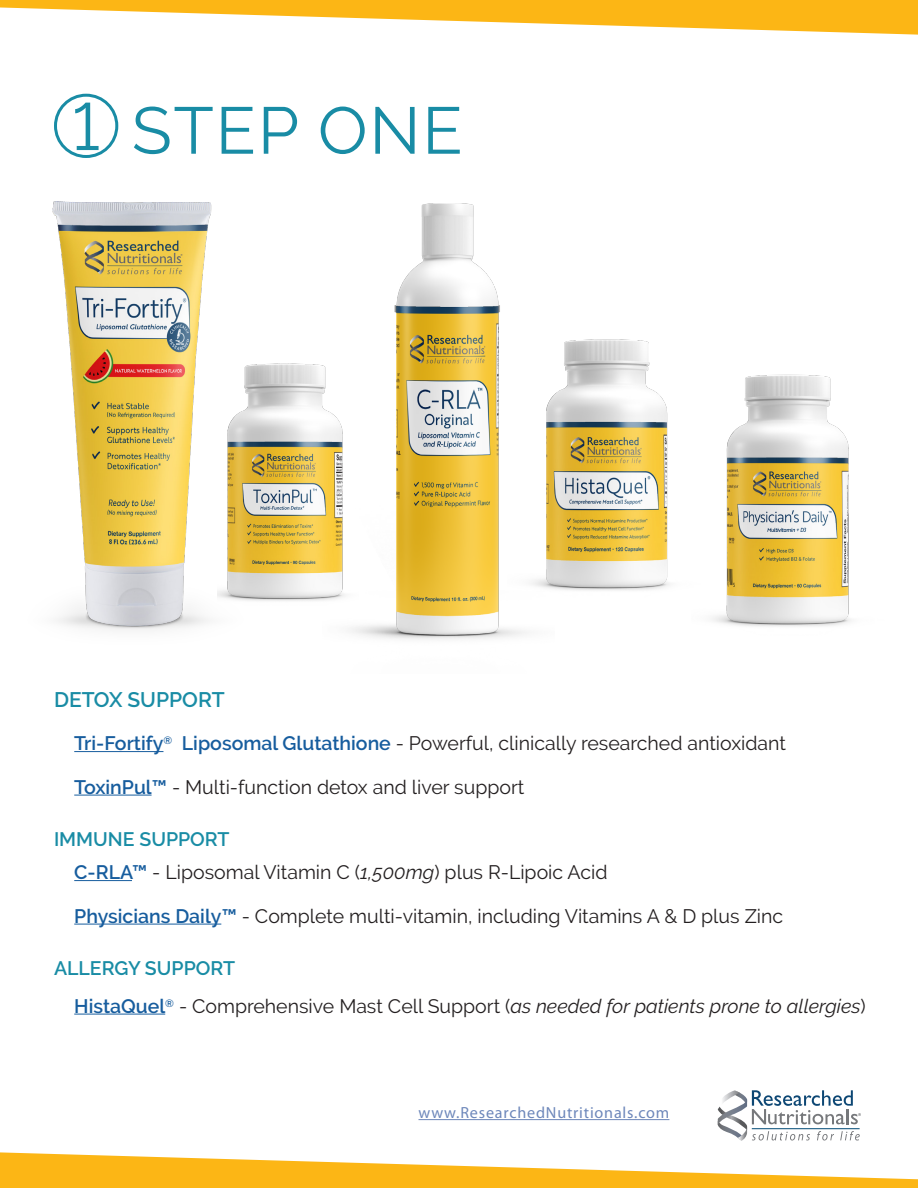
<style>
.page{position:relative;width:918px;height:1188px;background:#fff}
.page>*{position:absolute;margin:0;border:0;box-sizing:border-box;transform-origin:0 0}
.t1{font:66px "Raleway";letter-spacing:.03em;color:#198ca5}
.t2{font:600 21px "Raleway";color:#198ca5}
.t3{font:19.5px "Raleway";color:#231f20}
.t4{font:italic 19.5px "Raleway";color:#231f20}
.t5{font:600 19.5px "Raleway";color:#198ca5}
.t6{font:16.05px "Myriad Pro";letter-spacing:.05em;color:#6d87ba}
.s1{font-weight:600;color:#175d9e}
.s2{font-style:italic}
.s3{font-weight:600;font-style:normal;color:#175d9e}
.s4{font-style:normal}
</style>
<div class="page">
<svg style="left:0;top:1152px;width:918px;height:36px"></svg>
<svg style="left:0;top:0;width:918px;height:35px"></svg>
<hr style="left:74px;top:751px;width:89px;height:1px;background:#175d9e">
<hr style="left:74px;top:795px;width:78px;height:1px;background:#175d9e">
<hr style="left:74px;top:880px;width:58px;height:1px;background:#175d9e">
<hr style="left:74px;top:924px;width:147px;height:1px;background:#175d9e">
<hr style="left:74px;top:1014px;width:91px;height:1px;background:#175d9e">
<img style="left:554px;top:339px;width:116px;height:252px">
<img style="left:52px;top:201px;width:160px;height:429px">
<img style="left:350px;top:203px;width:204px;height:437px">
<img style="left:217px;top:356px;width:142px;height:250px">
<svg style="left:718px;top:1090px;width:143px;height:51px"></svg>
<hr style="left:418px;top:1119px;width:251px;height:1px;background:#6d87ba">
<img style="left:712px;top:374px;width:139px;height:253px">
<div style="left:54px;top:94px;width:64px;height:64px;border:3px solid #198ca5;border-radius:50%"></div>
<p class="t1" style="left:72px;top:88px;width:29px">1</p>
<p class="t1" style="left:132px;top:92px;width:332px">STEP ONE</p>
<p class="t2" style="left:54px;top:687px;width:172px">DETOX SUPPORT</p>
<p class="t3" style="left:74px;top:732px;width:713px"><span class="s1">Tri-Fortify</span><sup>®</sup> <span class="s1">Liposomal Glutathione</span> - Powerful, clinically researched antioxidant</p>
<p class="t3" style="left:74px;top:775px;width:452px"><span class="s1">ToxinPul™</span> - Multi-function detox and liver support</p>
<p class="t5" style="left:54px;top:828px;width:177px">IMMUNE SUPPORT</p>
<p class="t3" style="left:74px;top:861px;width:535px"><span class="s1">C-RLA™</span> - Liposomal Vitamin C (<span class="s2">1,500mg</span>) plus R-Lipoic Acid</p>
<p class="t3" style="left:74px;top:904px;width:711px"><span class="s1">Physicians Daily™</span> - Complete multi-vitamin, including Vitamins A &amp; D plus Zinc</p>
<p class="t5" style="left:54px;top:957px;width:183px">ALLERGY SUPPORT</p>
<p class="t4" style="left:74px;top:994px;width:793px"><span class="s3">HistaQuel</span><sup>®</sup> <span class="s4">- Comprehensive Mast Cell Support (</span>as needed for patients prone to allergies<span class="s4">)</span></p>
<p class="t6" style="left:418px;top:1103px;width:252px">www.ResearchedNutritionals.com</p>
</div>
